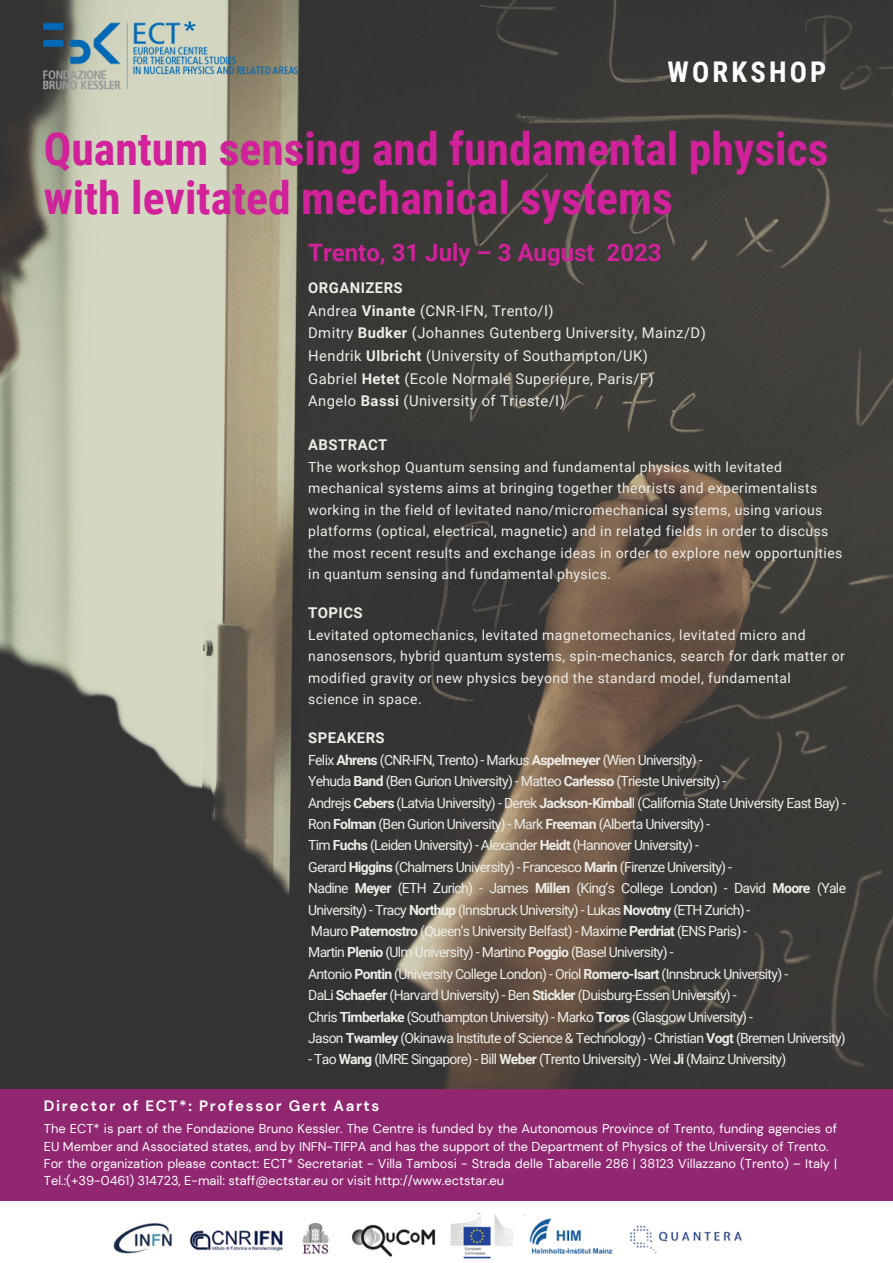
<style>
.page{position:relative;width:893px;height:1263px;background:#fff}
.page>*{position:absolute;margin:0;border:0;box-sizing:border-box;transform-origin:0 0}
.t1{font:700 45.67px/49px "Roboto Condensed";color:#d1219b}
.t2{font:700 28.5px "Roboto Condensed";letter-spacing:.11em;color:#fff}
.t3{font:700 24px "Roboto";color:#d1219b}
.t4{font:700 15px "DM Sans";letter-spacing:.11em;color:#fff}
.t5{font:700 14.85px "Roboto";letter-spacing:.03em;color:#edece7}
.t6{font:14.77px "Roboto";letter-spacing:.03em;color:#edece7}
.t7{font:13.95px/21.4px "Roboto";letter-spacing:-.05em;color:#edece7}
.t8{font:13.95px/21.4px "Roboto";letter-spacing:.03em;color:#edece7}
.t9{font:12.83px/17.5px "DM Sans";color:#fff}
.s1{font-weight:700}
</style>
<div class="page">
<img style="left:0;top:0;width:893px;height:1089px">
<div style="left:0;top:1089px;width:893px;height:174px;background:#922771"></div>
<div style="left:0;top:1201px;width:893px;height:62px;background:#fff"></div>
<img style="left:44px;top:18px;width:254px;height:72px">
<img style="left:113px;top:1213px;width:629px;height:46px">
<p class="t2" style="left:667px;top:55px;width:160px">WORKSHOP</p>
<p class="t1" style="left:44px;top:125px;width:786px">Quantum sensing and fundamental physics with levitated mechanical systems</p>
<p class="t3" style="left:308px;top:238px;width:355px">Trento, 31 July – 3 August 2023</p>
<p class="t5" style="left:308px;top:280px;width:96px">ORGANIZERS</p>
<p class="t6" style="left:308px;top:302px;width:247px">Andrea <span class="s1">Vinante</span> (CNR-IFN, Trento/I)</p>
<p class="t6" style="left:308px;top:325px;width:399px">Dmitry <span class="s1">Budker</span> (Johannes Gutenberg University, Mainz/D)</p>
<p class="t6" style="left:308px;top:347px;width:341px">Hendrik <span class="s1">Ulbricht</span> (University of Southampton/UK)</p>
<p class="t6" style="left:308px;top:370px;width:347px">Gabriel <span class="s1">Hetet</span> (Ecole Normale Superieure, Paris/F)</p>
<p class="t6" style="left:308px;top:392px;width:258px">Angelo <span class="s1">Bassi</span> (University of Trieste/I)</p>
<p class="t5" style="left:308px;top:436px;width:81px">ABSTRACT</p>
<p class="t8" style="left:308px;top:457px;width:535px">The workshop Quantum sensing and fundamental physics with levitated mechanical systems aims at bringing together theorists and experimentalists working in the field of levitated nano/micromechanical systems, using various platforms (optical, electrical, magnetic) and in related fields in order to discuss the most recent results and exchange ideas in order to explore new opportunities in quantum sensing and fundamental physics.</p>
<p class="t5" style="left:308px;top:604px;width:56px">TOPICS</p>
<p class="t8" style="left:308px;top:624px;width:538px">Levitated optomechanics, levitated magnetomechanics, levitated micro and nanosensors, hybrid quantum systems, spin-mechanics, search for dark matter or modified gravity or new physics beyond the standard model, fundamental<br>science in space.</p>
<p class="t5" style="left:308px;top:729px;width:78px">SPEAKERS</p>
<p class="t7" style="left:308px;top:749px;width:396px">Felix <span class="s1">Ahrens</span> (CNR-IFN, Trento) - Markus <span class="s1">Aspelmeyer</span> (Wien University) -</p>
<p class="t7" style="left:308px;top:771px;width:419px">Yehuda <span class="s1">Band</span> (Ben Gurion University) - Matteo <span class="s1">Carlesso</span> (Trieste University) -</p>
<p class="t7" style="left:308px;top:792px;width:539px">Andrejs <span class="s1">Cebers</span> (Latvia University) - Derek <span class="s1">Jackson-Kimbal</span>l (California State University East Bay) -<br>Ron <span class="s1">Folman</span> (Ben Gurion University) - Mark <span class="s1">Freeman</span> (Alberta University) -</p>
<p class="t7" style="left:308px;top:835px;width:392px">Tim <span class="s1">Fuchs</span> (Leiden University) - Alexander <span class="s1">Heidt</span> (Hannover University) -</p>
<p class="t7" style="left:308px;top:856px;width:425px">Gerard <span class="s1">Higgins</span> (Chalmers University) - Francesco <span class="s1">Marin</span> (Firenze University) -</p>
<p class="t7" style="left:308px;top:878px;width:539px">Nadine <span class="s1">Meyer</span> (ETH Zurich) - James <span class="s1">Millen</span> (King’s College London) - David <span class="s1">Moore</span> (Yale<br>University) - Tracy <span class="s1">Northup</span> (Innsbruck University) - Lukas <span class="s1">Novotny</span> (ETH Zurich) -</p>
<p class="t7" style="left:311px;top:920px;width:438px">Mauro <span class="s1">Paternostro</span> (Queen’s University Belfast) - Maxime <span class="s1">Perdriat</span> (ENS Paris) -</p>
<p class="t7" style="left:308px;top:942px;width:367px">Martin <span class="s1">Plenio</span> (Ulm University) - Martino <span class="s1">Poggio</span> (Basel University) -</p>
<p class="t7" style="left:308px;top:963px;width:481px">Antonio <span class="s1">Pontin</span> (University College London) - Oriol <span class="s1">Romero-Isart</span> (Innsbruck University) -</p>
<p class="t7" style="left:308px;top:985px;width:430px">DaLi <span class="s1">Schaefer</span> (Harvard University) - Ben <span class="s1">Stickler</span> (Duisburg-Essen University) -</p>
<p class="t7" style="left:308px;top:1006px;width:446px">Chris <span class="s1">Timberlake</span> (Southampton University) - Marko <span class="s1">Toros</span> (Glasgow University) -</p>
<p class="t7" style="left:308px;top:1027px;width:539px">Jason <span class="s1">Twamley</span> (Okinawa Institute of Science &amp; Technology) - Christian <span class="s1">Vogt</span> (Bremen University)</p>
<p class="t7" style="left:308px;top:1049px;width:480px">- Tao <span class="s1">Wang</span> (IMRE Singapore) - Bill <span class="s1">Weber</span> (Trento University) - Wei <span class="s1">Ji</span> (Mainz University)</p>
<p class="t4" style="left:44px;top:1096px;width:337px">Director of ECT*: Professor Gert Aarts</p>
<p class="t9" style="left:44px;top:1120px;width:795px">The ECT* is part of the Fondazione Bruno Kessler. The Centre is funded by the Autonomous Province of Trento, funding agencies of<br>EU Member and Associated states, and by INFN-TIFPA and has the support of the Department of Physics of the University of Trento.</p>
<p class="t9" style="left:44px;top:1155px;width:795px">For the organization please contact: ECT* Secretariat - Villa Tambosi - Strada delle Tabarelle 286 | 38123 Villazzano (Trento) – Italy |<br>Tel.:(+39-0461) 314723, E-mail: staff@ectstar.eu or visit http://www.ectstar.eu</p>
</div>
